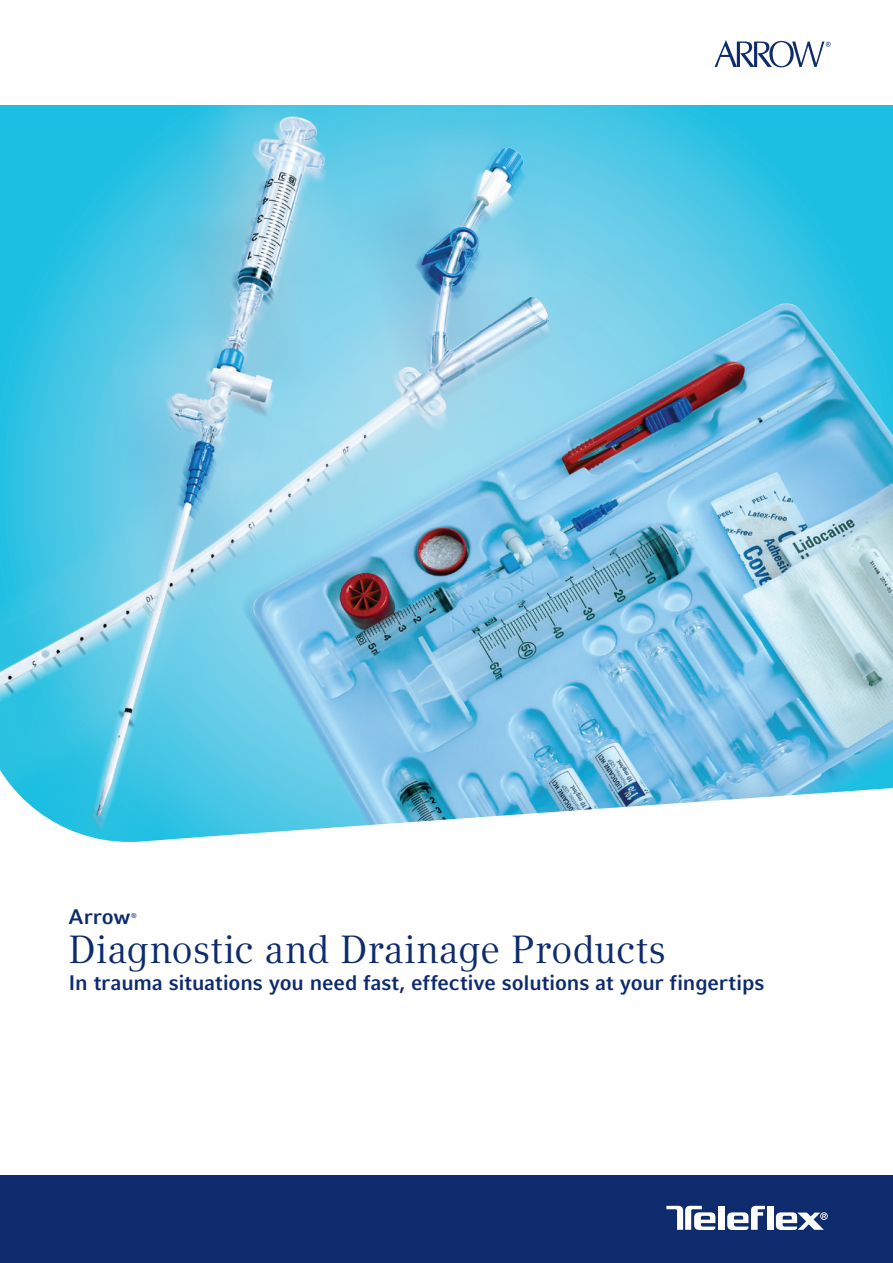
<style>
.page{position:relative;width:893px;height:1263px;background:#fff}
.page>*{position:absolute;margin:0;border:0;box-sizing:border-box;transform-origin:0 0}
.Cover_Headline{font:39px "Compatil Text LT Pro";color:#0d2b6d}
.Cover_Subhead{font:700 21px "Compatil Fact LT Pro";letter-spacing:-.005em;color:#0d2b6d}
.Cover_Brands{font:700 21px "Compatil Fact LT Pro";color:#0d2b6d}
.Cover_Brands-2{font:6.75px "Compatil Fact LT Pro";color:#0d2b6d}
</style>
<div class="page">
<img style="left:0;top:105px;width:893px;height:639px">
<svg style="left:0;top:744px;width:893px;height:98px"></svg>
<div style="left:0;top:1175px;width:893px;height:88px;background:#0d2b6d"></div>
<div style="left:767px;top:1206px;width:6px;height:24px;background:#fff"></div>
<svg style="left:727px;top:1206px;width:38px;height:24px"></svg>
<div style="left:718px;top:1206px;width:7px;height:24px;background:#fff"></div>
<svg style="left:776px;top:1212px;width:52px;height:18px"></svg>
<svg style="left:666px;top:1206px;width:49px;height:24px"></svg>
<svg style="left:714px;top:40px;width:117px;height:28px"></svg>
<p class="Cover_Brands" style="left:68px;top:905px;width:64px">Arrow</p>
<p class="Cover_Brands-2" style="left:131px;top:912px;width:7px">®</p>
<p class="Cover_Headline" style="left:68px;top:927px;width:599px">Diagnostic and Drainage Products</p>
<p class="Cover_Subhead" style="left:68px;top:970px;width:697px">In trauma situations you need fast, effective solutions at your fingertips</p>
</div>
